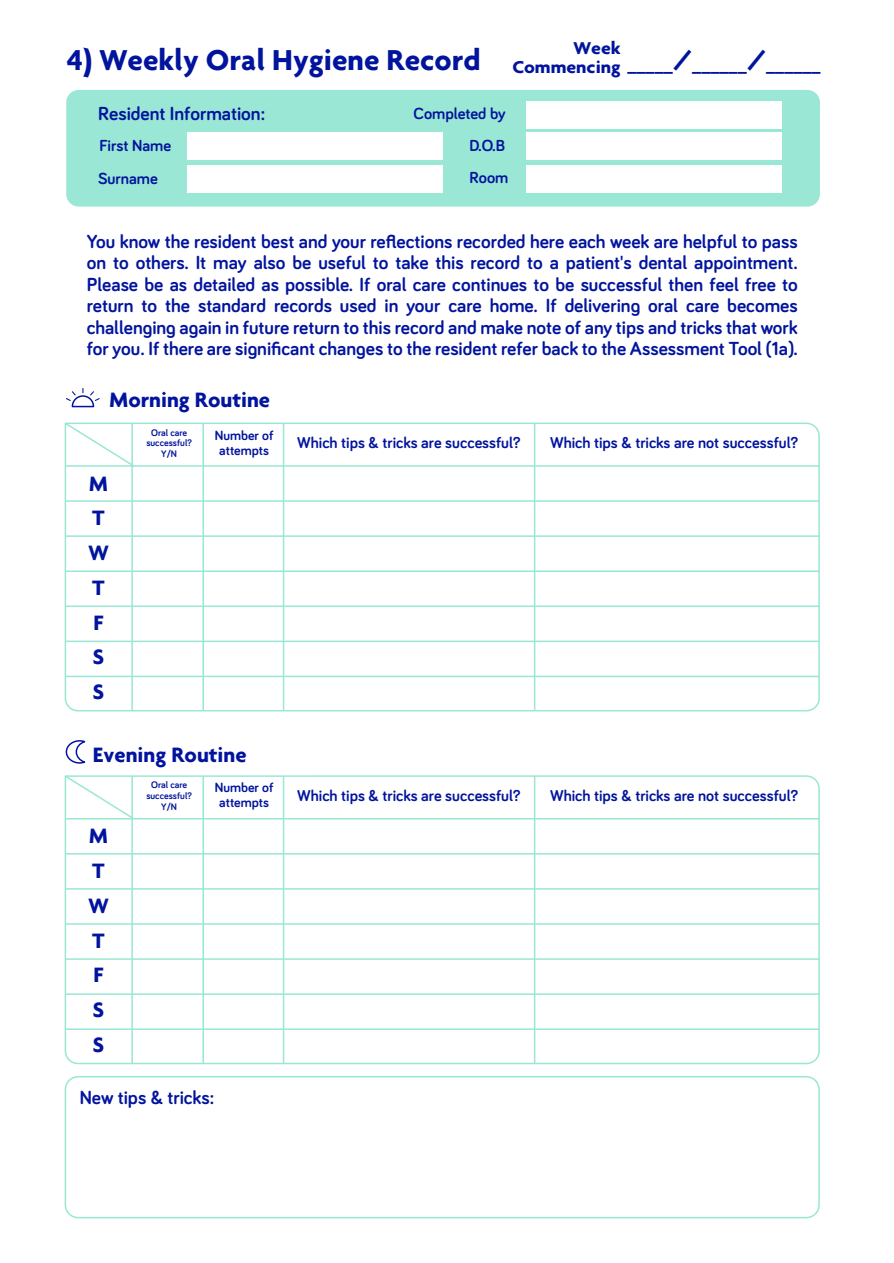
<style>
.page{position:relative;width:894px;height:1263px;background:#fff}
.page>*{position:absolute;margin:0;border:0;box-sizing:border-box;transform-origin:0 0}
.t1{font:700 31.2px "Agenda";color:#02149d}
.t2{font:700 22.5px/34.8px "Agenda";color:#02149d}
.t3{font:700 19.5px/21.5px "Bariol";color:#02149d;text-align:justify}
.t4{font:700 18.45px/18.5px "Agenda";color:#02149d;text-align:right;scale:1.06 1}
.t5{font:700 16.5px "Bariol";color:#02149d}
.t6{font:700 16.5px "Agenda";color:#02149d}
.t7{font:700 16.2px "Bariol";color:#02149d}
.t8{font:700 13.8px/15.1px "Bariol";color:#02149d;text-align:center}
.t9{font:700 9.75px/10.8px "Bariol";color:#02149d;text-align:center}
.s1{font-size:30px}
</style>
<div class="page">
<svg style="left:64px;top:422px;width:756px;height:290px"></svg>
<hr style="left:131px;top:423px;width:2px;height:288px;background:#99e7d4">
<hr style="left:202px;top:423px;width:2px;height:288px;background:#99e7d4">
<hr style="left:283px;top:423px;width:1px;height:288px;background:#99e7d4">
<hr style="left:533px;top:423px;width:2px;height:288px;background:#99e7d4">
<hr style="left:65px;top:465px;width:753px;height:2px;background:#99e7d4">
<hr style="left:65px;top:500px;width:753px;height:2px;background:#99e7d4">
<hr style="left:65px;top:535px;width:753px;height:2px;background:#99e7d4">
<hr style="left:65px;top:570px;width:753px;height:2px;background:#99e7d4">
<hr style="left:65px;top:605px;width:753px;height:2px;background:#99e7d4">
<hr style="left:65px;top:641px;width:753px;height:1px;background:#99e7d4">
<hr style="left:65px;top:676px;width:753px;height:1px;background:#99e7d4">
<svg style="left:64px;top:422px;width:72px;height:46px"></svg>
<svg style="left:64px;top:775px;width:756px;height:290px"></svg>
<hr style="left:131px;top:776px;width:2px;height:287px;background:#99e7d4">
<hr style="left:202px;top:776px;width:2px;height:287px;background:#99e7d4">
<hr style="left:283px;top:776px;width:1px;height:287px;background:#99e7d4">
<hr style="left:533px;top:776px;width:2px;height:287px;background:#99e7d4">
<hr style="left:65px;top:818px;width:753px;height:1px;background:#99e7d4">
<hr style="left:65px;top:853px;width:753px;height:2px;background:#99e7d4">
<hr style="left:65px;top:888px;width:753px;height:2px;background:#99e7d4">
<hr style="left:65px;top:923px;width:753px;height:2px;background:#99e7d4">
<hr style="left:65px;top:958px;width:753px;height:2px;background:#99e7d4">
<hr style="left:65px;top:993px;width:753px;height:2px;background:#99e7d4">
<hr style="left:65px;top:1028px;width:753px;height:2px;background:#99e7d4">
<svg style="left:64px;top:775px;width:72px;height:46px"></svg>
<div style="left:65px;top:1076px;width:754px;height:142px;border:2px solid #99e7d4;border-radius:13px"></div>
<div style="left:66px;top:90px;width:753px;height:117px;background:#99e7d4;border-radius:13px"></div>
<div style="left:526px;top:133px;width:255px;height:27px;background:#fff"></div>
<div style="left:526px;top:101px;width:255px;height:27px;background:#fff"></div>
<div style="left:526px;top:165px;width:255px;height:28px;background:#fff"></div>
<div style="left:188px;top:133px;width:255px;height:27px;background:#fff"></div>
<div style="left:188px;top:165px;width:255px;height:28px;background:#fff"></div>
<svg style="left:65px;top:740px;width:21px;height:24px"></svg>
<svg style="left:66px;top:388px;width:34px;height:20px"></svg>
<p class="t4" style="left:512px;top:41px;width:104px">Week<br>Commencing</p>
<h1 class="t1" style="left:67px;top:48px;width:415px">4) Weekly Oral Hygiene Record</h1>
<p class="t6" style="left:627px;top:58px;width:195px">_____<span class="s1">/</span>______<span class="s1">/</span>______</p>
<p class="t3" style="left:98px;top:104px;width:168px">Resident Information:</p>
<p class="t5" style="left:413px;top:106px;width:94px">Completed by</p>
<p class="t5" style="left:99px;top:138px;width:73px">First Name</p>
<p class="t5" style="left:469px;top:138px;width:37px">D.O.B</p>
<p class="t5" style="left:98px;top:171px;width:61px">Surname</p>
<p class="t5" style="left:469px;top:170px;width:40px">Room</p>
<p class="t3" style="left:87px;top:231px;width:712px">You know the resident best and your reflections recorded here each week are helpful to pass on to others. It may also be useful to take this record to a patient's dental appointment.<br>Please be as detailed as possible. If oral care continues to be successful then feel free to return to the standard records used in your care home. If delivering oral care becomes challenging again in future return to this record and make note of any tips and tricks that work for you. If there are significant changes to the resident refer back to the Assessment Tool (1a).</p>
<p class="t2" style="left:109px;top:385px;width:162px">Morning Routine</p>
<p class="t2" style="left:89px;top:468px;width:21px">M</p>
<p class="t2" style="left:88px;top:503px;width:22px">T<br>W<br>T<br>F<br>S<br>S</p>
<p class="t9" style="left:146px;top:427px;width:47px">Oral care successful?<br>Y/N</p>
<p class="t8" style="left:215px;top:429px;width:60px">Number of attempts</p>
<p class="t2" style="left:93px;top:740px;width:155px">Evening Routine</p>
<p class="t2" style="left:89px;top:821px;width:21px">M</p>
<p class="t2" style="left:88px;top:856px;width:22px">T<br>W<br>T<br>F<br>S<br>S</p>
<p class="t9" style="left:146px;top:780px;width:47px">Oral care successful?<br>Y/N</p>
<p class="t8" style="left:215px;top:781px;width:60px">Number of attempts</p>
<p class="t3" style="left:80px;top:1088px;width:136px">New tips &amp; tricks:</p>
<p class="t7" style="left:297px;top:435px;width:224px">Which tips &amp; tricks are successful?</p>
<p class="t7" style="left:550px;top:435px;width:249px">Which tips &amp; tricks are not successful?</p>
<p class="t7" style="left:297px;top:788px;width:224px">Which tips &amp; tricks are successful?</p>
<p class="t7" style="left:550px;top:788px;width:249px">Which tips &amp; tricks are not successful?</p>
</div>
